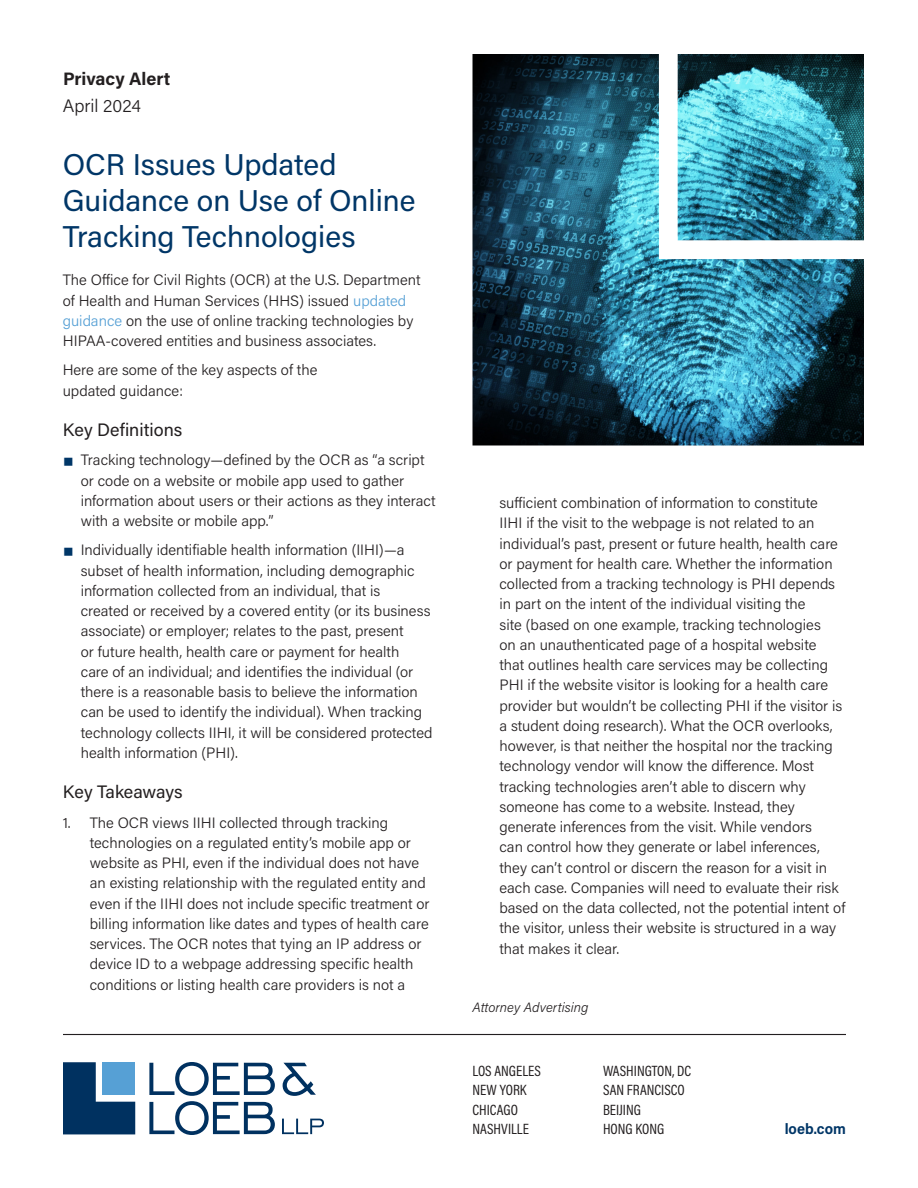
<style>
.page{position:relative;width:918px;height:1188px;background:#fff}
.page>*{position:absolute;margin:0;border:0;box-sizing:border-box;transform-origin:0 0}
._01_Title{font:30px/36px "Acumin Pro";color:#003667}
._02_Body_Head{font:18px "Acumin Pro";color:#231f20}
.t1{font:700 18px "Acumin Pro";color:#231f20}
._00c_Alert_Date{font:300 18px "Acumin Pro";color:#231f20}
._03a_Body{font:300 15px/20.2px "Acumin Pro";color:#231f20}
._10a_Footer_-_List_of_Cities{font:15px "Acumin Pro Cond";color:#231f20}
._10b_Footer_-_Website{font:700 15px "Acumin Pro Semi Cond";color:#003667}
._09f_Attorney_Advertising{font:italic 300 13.5px "Acumin Pro";color:#231f20}
.s1{color:#56a0d5}
.s2{font-weight:900;font-size:24px;color:#003667}
</style>
<div class="page">
<img style="left:472px;top:54px;width:392px;height:392px">
<svg style="left:659px;top:54px;width:205px;height:205px"></svg>
<svg style="left:63px;top:1062px;width:72px;height:72px"></svg>
<div style="left:102px;top:1062px;width:33px;height:33px;background:#56a0d5"></div>
<svg style="left:283px;top:1063px;width:33px;height:33px"></svg>
<svg style="left:149px;top:1062px;width:126px;height:73px"></svg>
<svg style="left:282px;top:1119px;width:42px;height:15px"></svg>
<hr style="left:63px;top:1034px;width:783px;height:1px;background:#231f20">
<p class="t1" style="left:63px;top:66px;width:109px">Privacy Alert</p>
<p class="_00c_Alert_Date" style="left:63px;top:94px;width:80px">April 2024</p>
<p class="_01_Title" style="left:63px;top:146px;width:354px">OCR Issues Updated<br>Guidance on Use of Online<br>Tracking Technologies</p>
<p class="_03a_Body" style="left:63px;top:270px;width:359px">The Office for Civil Rights (OCR) at the U.S. Department of Health and Human Services (HHS) issued <span class="s1">updated guidance</span> on the use of online tracking technologies by HIPAA-covered entities and business associates.</p>
<p class="_03a_Body" style="left:63px;top:360px;width:256px">Here are some of the key aspects of the updated guidance:</p>
<p class="_02_Body_Head" style="left:63px;top:417px;width:121px">Key Definitions</p>
<p class="_03a_Body" style="left:81px;top:450px;width:356px;text-indent:-18px"><span class="s2">■</span> Tracking technology—defined by the OCR as “a script or code on a website or mobile app used to gather information about users or their actions as they interact with a website or mobile app.”</p>
<p class="_03a_Body" style="left:81px;top:540px;width:353px;text-indent:-18px"><span class="s2">■</span> Individually identifiable health information (IIHI)—a subset of health information, including demographic information collected from an individual, that is<br>created or received by a covered entity (or its business associate) or employer; relates to the past, present<br>or future health, health care or payment for health<br>care of an individual; and identifies the individual (or there is a reasonable basis to believe the information can be used to identify the individual). When tracking technology collects IIHI, it will be considered protected health information (PHI).</p>
<p class="_02_Body_Head" style="left:63px;top:780px;width:122px">Key Takeaways</p>
<p class="_03a_Body" style="left:90px;top:812px;width:341px;text-indent:-27px">1. The OCR views IIHI collected through tracking technologies on a regulated entity’s mobile app or website as PHI, even if the individual does not have an existing relationship with the regulated entity and even if the IIHI does not include specific treatment or billing information like dates and types of health care services. The OCR notes that tying an IP address or device ID to a webpage addressing specific health conditions or listing health care providers is not a</p>
<p class="_03a_Body" style="left:500px;top:492px;width:347px">sufficient combination of information to constitute<br>IIHI if the visit to the webpage is not related to an individual’s past, present or future health, health care or payment for health care. Whether the information collected from a tracking technology is PHI depends in part on the intent of the individual visiting the<br>site (based on one example, tracking technologies<br>on an unauthenticated page of a hospital website<br>that outlines health care services may be collecting PHI if the website visitor is looking for a health care provider but wouldn’t be collecting PHI if the visitor is a student doing research). What the OCR overlooks, however, is that neither the hospital nor the tracking technology vendor will know the difference. Most tracking technologies aren’t able to discern why someone has come to a website. Instead, they generate inferences from the visit. While vendors<br>can control how they generate or label inferences, they can’t control or discern the reason for a visit in each case. Companies will need to evaluate their risk based on the data collected, not the potential intent of the visitor, unless their website is structured in a way that makes it clear.</p>
<p class="_09f_Attorney_Advertising" style="left:472px;top:998px;width:117px">Attorney Advertising</p>
<p class="_10a_Footer_-_List_of_Cities" style="left:472px;top:1061px;width:70px">LOS ANGELES</p>
<p class="_10a_Footer_-_List_of_Cities" style="left:472px;top:1080px;width:56px">NEW YORK</p>
<p class="_10a_Footer_-_List_of_Cities" style="left:472px;top:1100px;width:47px">CHICAGO</p>
<p class="_10a_Footer_-_List_of_Cities" style="left:472px;top:1119px;width:58px">NASHVILLE</p>
<p class="_10a_Footer_-_List_of_Cities" style="left:603px;top:1061px;width:90px">WASHINGTON, DC</p>
<p class="_10a_Footer_-_List_of_Cities" style="left:603px;top:1080px;width:83px">SAN FRANCISCO</p>
<p class="_10a_Footer_-_List_of_Cities" style="left:603px;top:1100px;width:40px">BEIJING</p>
<p class="_10a_Footer_-_List_of_Cities" style="left:603px;top:1119px;width:63px">HONG KONG</p>
<p class="_10b_Footer_-_Website" style="left:785px;top:1118px;width:63px">loeb.com</p>
</div>
